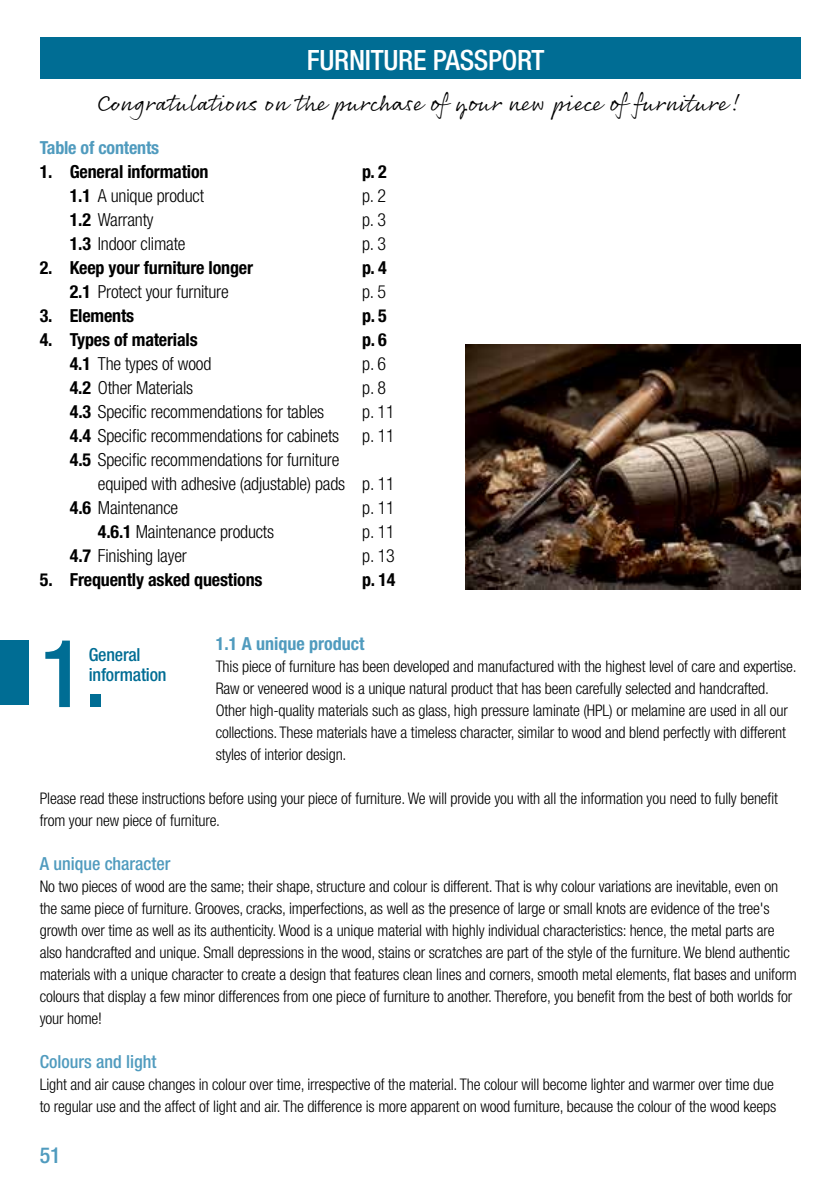
<style>
.page{position:relative;width:840px;height:1191px;background:#fff}
.page>*{position:absolute;margin:0;border:0;box-sizing:border-box;transform-origin:0 0}
.t1{font:500 condensed 93.8px "Helvetica Neue LT Pro";color:#006d94}
.t2{font:500 condensed 28px "Helvetica Neue LT Pro";letter-spacing:-.01em;color:#fff}
.t3{font:24px "Rollerscript Smooth";letter-spacing:.01em;color:#000}
.t4{font:500 condensed 22px "Helvetica Neue LT Pro";color:#509bbe}
.t5{font:300 condensed 18px "Helvetica Neue LT Pro";letter-spacing:-.01em;color:#000}
.t6{font:700 condensed 18px "Helvetica Neue LT Pro";letter-spacing:-.01em;color:#000}
.t7{font:700 condensed 18px "Helvetica Neue LT Pro";letter-spacing:-.01em;color:#509bbe}
.t8{font:500 condensed 18px "Helvetica Neue LT Pro";color:#509bbe}
.t9{font:500 condensed 18px/20px "Helvetica Neue LT Pro";letter-spacing:-.01em;color:#006d94}
.t10{font:300 condensed 16px/22px "Helvetica Neue LT Pro";letter-spacing:-.01em;color:#000}
.s1{font-weight:700}
</style>
<div class="page">
<div style="left:40px;top:37px;width:759px;height:42px;background:#006d94"></div>
<div style="left:0;top:640px;width:28px;height:65px;background:#006d94"></div>
<img style="left:465px;top:344px;width:334px;height:245px">
<h2 class="t2" style="left:306px;top:43px;width:239px">FURNITURE PASSPORT</h2>
<h3 class="t3" style="left:98px;top:88px;width:645px">Congratulations on the purchase of your new piece of furniture!</h3>
<p class="t7" style="left:40px;top:137px;width:121px">Table of contents</p>
<p class="t6" style="left:40px;top:161px;width:170px">1. General information</p>
<p class="t6" style="left:362px;top:161px;width:26px">p. 2</p>
<p class="t5" style="left:70px;top:185px;width:136px"><span class="s1">1.1</span> A unique product</p>
<p class="t5" style="left:362px;top:185px;width:26px">p. 2</p>
<p class="t5" style="left:70px;top:209px;width:85px"><span class="s1">1.2</span> Warranty</p>
<p class="t5" style="left:362px;top:209px;width:26px">p. 3</p>
<p class="t5" style="left:70px;top:233px;width:117px"><span class="s1">1.3</span> Indoor climate</p>
<p class="t5" style="left:362px;top:233px;width:26px">p. 3</p>
<p class="t6" style="left:40px;top:257px;width:215px">2. Keep your furniture longer</p>
<p class="t6" style="left:362px;top:257px;width:26px">p. 4</p>
<p class="t5" style="left:70px;top:281px;width:160px"><span class="s1">2.1</span> Protect your furniture</p>
<p class="t5" style="left:362px;top:281px;width:26px">p. 5</p>
<p class="t6" style="left:40px;top:305px;width:96px">3. Elements</p>
<p class="t6" style="left:362px;top:305px;width:26px">p. 5</p>
<p class="t6" style="left:40px;top:329px;width:159px">4. Types of materials</p>
<p class="t6" style="left:362px;top:329px;width:26px">p. 6</p>
<p class="t5" style="left:70px;top:353px;width:143px"><span class="s1">4.1</span> The types of wood</p>
<p class="t5" style="left:362px;top:353px;width:26px">p. 6</p>
<p class="t5" style="left:70px;top:377px;width:125px"><span class="s1">4.2</span> Other Materials</p>
<p class="t5" style="left:362px;top:377px;width:26px">p. 8</p>
<p class="t5" style="left:70px;top:401px;width:256px"><span class="s1">4.3</span> Specific recommendations for tables</p>
<p class="t5" style="left:362px;top:401px;width:34px">p. 11</p>
<p class="t5" style="left:70px;top:425px;width:271px"><span class="s1">4.4</span> Specific recommendations for cabinets</p>
<p class="t5" style="left:362px;top:425px;width:34px">p. 11</p>
<p class="t5" style="left:70px;top:449px;width:271px"><span class="s1">4.5</span> Specific recommendations for furniture</p>
<p class="t5" style="left:98px;top:473px;width:298px">equiped with adhesive (adjustable) pads p. 11</p>
<p class="t5" style="left:70px;top:497px;width:110px"><span class="s1">4.6</span> Maintenance</p>
<p class="t5" style="left:362px;top:497px;width:34px">p. 11</p>
<p class="t5" style="left:98px;top:521px;width:177px"><span class="s1">4.6.1</span> Maintenance products</p>
<p class="t5" style="left:362px;top:521px;width:34px">p. 11</p>
<p class="t5" style="left:70px;top:545px;width:118px"><span class="s1">4.7</span> Finishing layer</p>
<p class="t5" style="left:362px;top:545px;width:34px">p. 13</p>
<p class="t6" style="left:40px;top:569px;width:224px">5. Frequently asked questions</p>
<p class="t6" style="left:362px;top:569px;width:35px">p. 14</p>
<p class="t7" style="left:216px;top:633px;width:150px">1.1 A unique product</p>
<p class="t10" style="left:215px;top:655px;width:582px">This piece of furniture has been developed and manufactured with the highest level of care and expertise.<br>Raw or veneered wood is a unique natural product that has been carefully selected and handcrafted.<br>Other high-quality materials such as glass, high pressure laminate (HPL) or melamine are used in all our collections. These materials have a timeless character, similar to wood and blend perfectly with different styles of interior design.</p>
<p class="t10" style="left:40px;top:787px;width:739px">Please read these instructions before using your piece of furniture. We will provide you with all the information you need to fully benefit from your new piece of furniture.</p>
<p class="t8" style="left:40px;top:853px;width:132px">A unique character</p>
<p class="t10" style="left:40px;top:875px;width:758px">No two pieces of wood are the same; their shape, structure and colour is different. That is why colour variations are inevitable, even on the same piece of furniture. Grooves, cracks, imperfections, as well as the presence of large or small knots are evidence of the tree's growth over time as well as its authenticity. Wood is a unique material with highly individual characteristics: hence, the metal parts are also handcrafted and unique. Small depressions in the wood, stains or scratches are part of the style of the furniture. We blend authentic materials with a unique character to create a design that features clean lines and corners, smooth metal elements, flat bases and uniform colours that display a few minor differences from one piece of furniture to another. Therefore, you benefit from the best of both worlds for your home!</p>
<p class="t8" style="left:40px;top:1051px;width:118px">Colours and light</p>
<p class="t10" style="left:40px;top:1073px;width:737px">Light and air cause changes in colour over time, irrespective of the material. The colour will become lighter and warmer over time due to regular use and the affect of light and air. The difference is more apparent on wood furniture, because the colour of the wood keeps</p>
<h1 class="t1" style="left:40px;top:618px;width:68px">1.</h1>
<p class="t9" style="left:89px;top:645px;width:79px">General information</p>
<h3 class="t4" style="left:40px;top:1141px;width:22px">51</h3>
</div>
